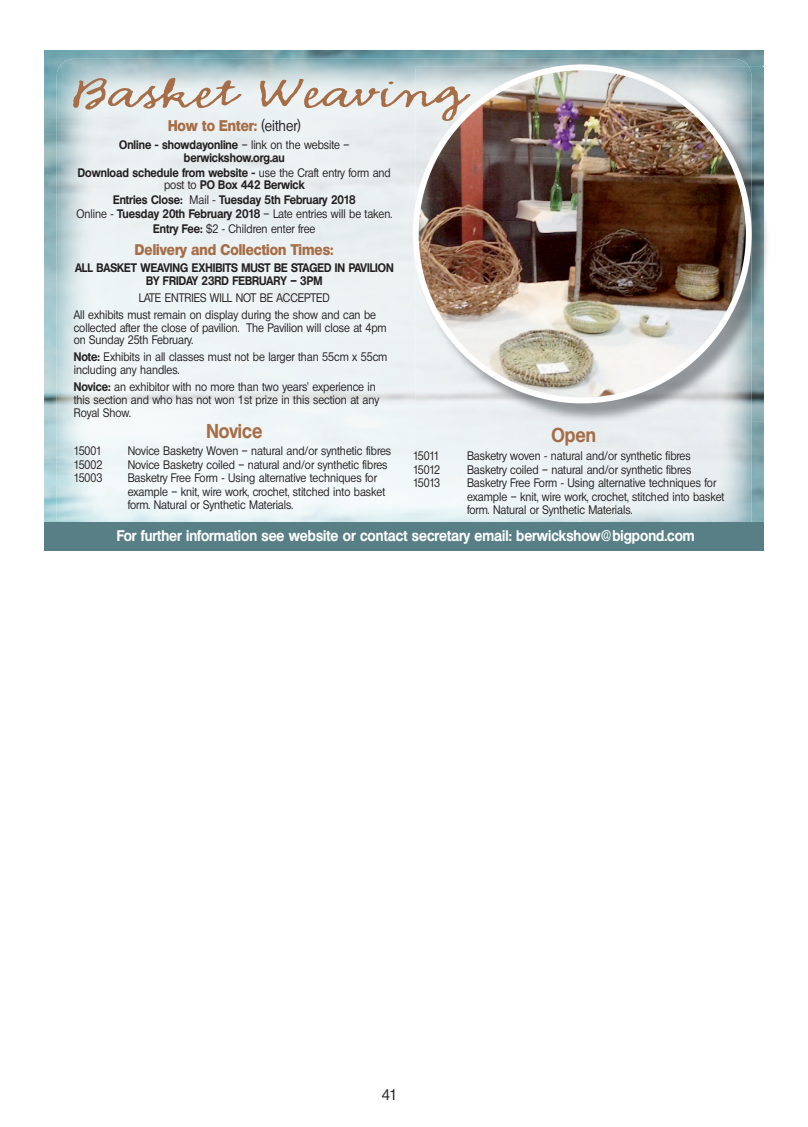
<style>
.page{position:relative;width:808px;height:1127px;background:#fff}
.page>*{position:absolute;margin:0;border:0;box-sizing:border-box;transform-origin:0 0}
.t1{font:45.75px "Emmascript MVB Std";color:#a66d46;scale:1.5 1}
.t2{font:700 19.5px "Olympia";color:#a66d46;scale:.9 1}
.t3{font:700 15px "Olympia";color:#fff;scale:.9 1}
.t4{font:800 15px "Olympia";color:#a66d46;scale:.9 1}
.t5{font:500 15px "Olympia";color:#231f20}
.t6{font:500 12px/12.8px "Olympia";color:#231f20;scale:.9 1}
.t7{font:700 12px/12.8px "Olympia";color:#231f20;text-align:center;scale:.9 1}
.s1{font-weight:500;color:#231f20}
.s2{font-weight:500}
.s3{font-weight:700}
</style>
<div class="page">
<img style="left:44px;top:50px;width:720px;height:472px">
<img style="left:57px;top:59px;width:374px;height:463px">
<img style="left:431px;top:59px;width:318px;height:5px">
<img style="left:431px;top:422px;width:321px;height:100px">
<img style="left:752px;top:67px;width:15px;height:355px">
<img style="left:415px;top:403px;width:337px;height:19px">
<img style="left:413px;top:64px;width:339px;height:339px">
<div style="left:44px;top:522px;width:720px;height:29px;background:#587e86"></div>
<h1 class="t1" style="left:72px;top:68px;width:264px">Basket Weaving</h1>
<p class="t4" style="left:168px;top:117px;width:149px">How to Enter: <span class="s1">(either)</span></p>
<p class="t7" style="left:119px;top:139px;width:257px">Online - showdayonline <span class="s2">– link on the website – </span>berwickshow.org.au</p>
<p class="t7" style="left:78px;top:166px;width:349px">Download schedule from website - <span class="s2">use the Craft entry form and post to</span> PO Box 442 Berwick</p>
<p class="t7" style="left:77px;top:192px;width:352px;line-height:14.4px">Entries Close: <span class="s2">Mail -</span> Tuesday 5th February 2018<br><span class="s2">Online -</span> Tuesday 20th February 2018 <span class="s2">– Late entries will be taken.<br></span>Entry Fee: <span class="s2">$2 - Children enter free</span></p>
<p class="t4" style="left:135px;top:241px;width:222px">Delivery and Collection Times:</p>
<p class="t7" style="left:75px;top:261px;width:355px">ALL BASKET WEAVING EXHIBITS MUST BE STAGED IN PAVILION<br>BY FRIDAY 23RD FEBRUARY – 3PM</p>
<p class="t6" style="left:74px;top:289px;width:337px;line-height:17px;text-indent:65px">LATE ENTRIES WILL NOT BE ACCEPTED<br>All exhibits must remain on display during the show and can be</p>
<p class="t6" style="left:74px;top:321px;width:349px">collected after the close of pavilion. The Pavilion will close at 4pm on Sunday 25th February.</p>
<p class="t6" style="left:74px;top:351px;width:350px"><span class="s3">Note:</span> Exhibits in all classes must not be larger than 55cm x 55cm including any handles.</p>
<p class="t6" style="left:74px;top:380px;width:341px"><span class="s3">Novice:</span> an exhibitor with no more than two years’ experience in this section and who has not won 1st prize in this section at any<br>Royal Show.</p>
<h2 class="t2" style="left:206px;top:419px;width:64px">Novice</h2>
<p class="t6" style="left:74px;top:445px;width:33px">15001</p>
<p class="t6" style="left:128px;top:445px;width:294px">Novice Basketry Woven – natural and/or synthetic fibres</p>
<p class="t6" style="left:74px;top:458px;width:33px">15002</p>
<p class="t6" style="left:128px;top:458px;width:290px">Novice Basketry coiled – natural and/or synthetic fibres</p>
<p class="t6" style="left:74px;top:472px;width:33px">15003</p>
<p class="t6" style="left:128px;top:471px;width:287px;line-height:13.5px">Basketry Free Form - Using alternative techniques for example – knit, wire work, crochet, stitched into basket form. Natural or Synthetic Materials.</p>
<h2 class="t2" style="left:551px;top:424px;width:51px">Open</h2>
<p class="t6" style="left:413px;top:449px;width:31px">15011</p>
<p class="t6" style="left:467px;top:449px;width:250px">Basketry woven - natural and/or synthetic fibres</p>
<p class="t6" style="left:413px;top:463px;width:32px">15012</p>
<p class="t6" style="left:467px;top:463px;width:251px">Basketry coiled – natural and/or synthetic fibres</p>
<p class="t6" style="left:413px;top:476px;width:32px">15013</p>
<p class="t6" style="left:467px;top:476px;width:287px;line-height:13.5px">Basketry Free Form - Using alternative techniques for example – knit, wire work, crochet, stitched into basket form. Natural or Synthetic Materials.</p>
<p class="t3" style="left:117px;top:527px;width:644px">For further information see website or contact secretary email: berwickshow@bigpond.com</p>
<p class="t5" style="left:382px;top:1085px;width:17px">41</p>
</div>
